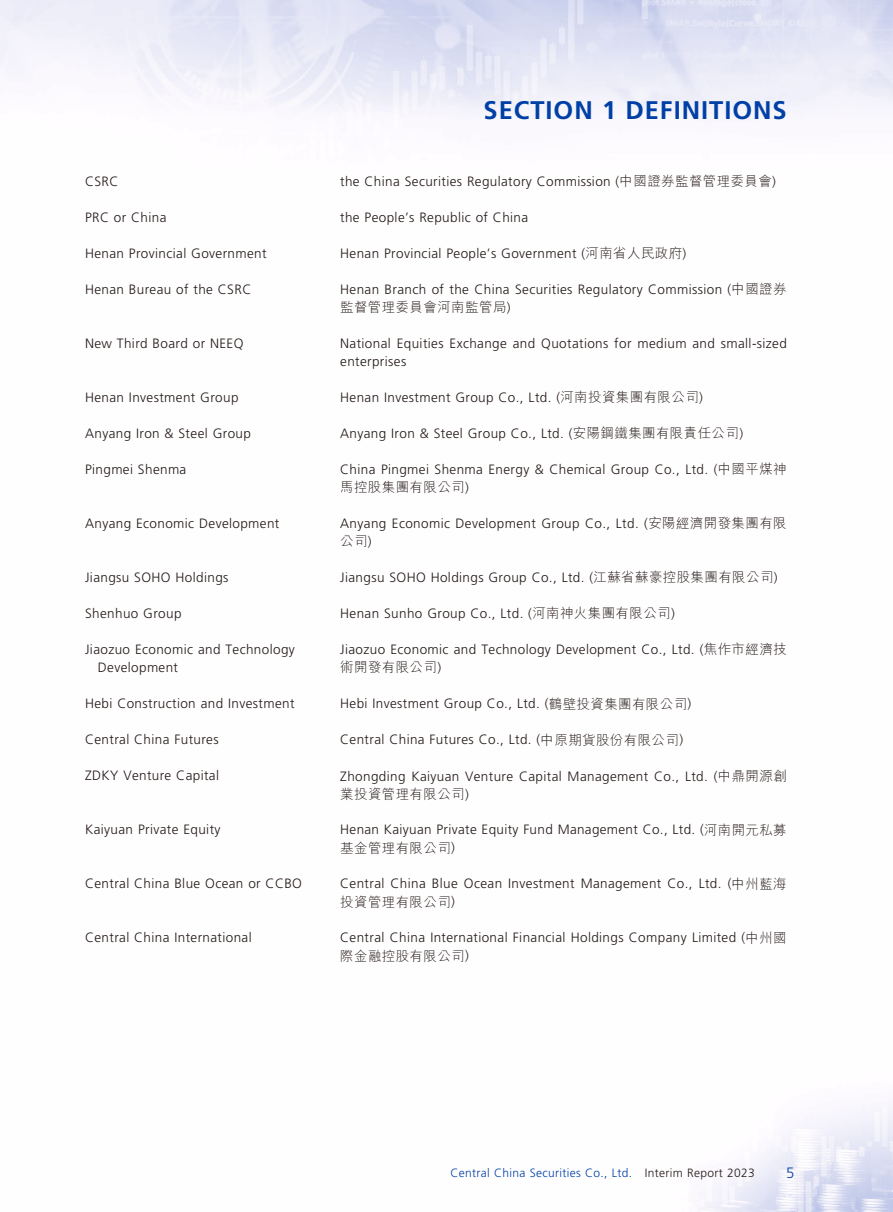
<style>
.page{position:relative;width:893px;height:1212px;background:#fff}
.page>*{position:absolute;margin:0;border:0;box-sizing:border-box;transform-origin:0 0}
.t1{font:700 25.5px "Frutiger LT Std";letter-spacing:.04em;color:#0040a6}
.t2{font:300 15px "Frutiger LT Std";color:#0040a6}
.t3{font:300 13.5px/18px "Frutiger LT Std";letter-spacing:.03em;color:#231916}
.t4{font:300 13.5px "M Hei HK";letter-spacing:.03em;color:#231916}
.t5{font:300 12px "Frutiger LT Std";letter-spacing:.03em;color:#0040a6}
.s1{font-family:"M Hei HK"}
.s2{font-family:"Frutiger LT Std"}
.s3{color:#231916}
</style>
<div class="page">
<img style="left:0;top:0;width:893px;height:1212px">
<h1 class="t1" style="left:484px;top:95px;width:305px">SECTION 1 DEFINITIONS</h1>
<p class="t3" style="left:85px;top:172px;width:35px">CSRC</p>
<p class="t3" style="left:340px;top:172px;width:437px">the China Securities Regulatory Commission (<span class="s1">中國證券監督管理委員會</span>)</p>
<p class="t3" style="left:85px;top:208px;width:83px">PRC or China</p>
<p class="t3" style="left:340px;top:208px;width:190px">the People’s Republic of China</p>
<p class="t3" style="left:85px;top:244px;width:183px">Henan Provincial Government</p>
<p class="t3" style="left:340px;top:244px;width:348px">Henan Provincial People’s Government (<span class="s1">河南省人民政府</span>)</p>
<p class="t3" style="left:85px;top:280px;width:168px">Henan Bureau of the CSRC</p>
<p class="t3" style="left:340px;top:280px;width:448px">Henan Branch of the China Securities Regulatory Commission (<span class="s1">中國證券</span></p>
<p class="t4" style="left:340px;top:301px;width:172px">監督管理委員會河南監管局<span class="s2">)</span></p>
<p class="t3" style="left:85px;top:334px;width:160px">New Third Board or NEEQ</p>
<p class="t3" style="left:340px;top:334px;width:448px">National Equities Exchange and Quotations for medium and small-sized enterprises</p>
<p class="t3" style="left:85px;top:388px;width:155px">Henan Investment Group</p>
<p class="t3" style="left:340px;top:388px;width:364px">Henan Investment Group Co., Ltd. (<span class="s1">河南投資集團有限公司</span>)</p>
<p class="t3" style="left:85px;top:424px;width:167px">Anyang Iron &amp; Steel Group</p>
<p class="t3" style="left:340px;top:424px;width:404px">Anyang Iron &amp; Steel Group Co., Ltd. (<span class="s1">安陽鋼鐵集團有限責任公司</span>)</p>
<p class="t3" style="left:85px;top:460px;width:103px">Pingmei Shenma</p>
<p class="t3" style="left:340px;top:460px;width:448px">China Pingmei Shenma Energy &amp; Chemical Group Co., Ltd. (<span class="s1">中國平煤神</span></p>
<p class="t4" style="left:340px;top:481px;width:130px">馬控股集團有限公司<span class="s2">)</span></p>
<p class="t3" style="left:85px;top:514px;width:196px">Anyang Economic Development</p>
<p class="t3" style="left:340px;top:514px;width:448px">Anyang Economic Development Group Co., Ltd. (<span class="s1">安陽經濟開發集團有限</span></p>
<p class="t4" style="left:340px;top:535px;width:33px">公司<span class="s2">)</span></p>
<p class="t3" style="left:85px;top:568px;width:145px">Jiangsu SOHO Holdings</p>
<p class="t3" style="left:340px;top:568px;width:439px">Jiangsu SOHO Holdings Group Co., Ltd. (<span class="s1">江蘇省蘇豪控股集團有限公司</span>)</p>
<p class="t3" style="left:85px;top:604px;width:98px">Shenhuo Group</p>
<p class="t3" style="left:340px;top:604px;width:336px">Henan Sunho Group Co., Ltd. (<span class="s1">河南神火集團有限公司</span>)</p>
<p class="t3" style="left:98px;top:640px;width:199px;text-indent:-13px">Jiaozuo Economic and Technology<br>Development</p>
<p class="t3" style="left:340px;top:640px;width:448px">Jiaozuo Economic and Technology Development Co., Ltd. (<span class="s1">焦作市經濟技</span></p>
<p class="t4" style="left:340px;top:661px;width:102px">術開發有限公司<span class="s2">)</span></p>
<p class="t3" style="left:85px;top:694px;width:211px">Hebi Construction and Investment</p>
<p class="t3" style="left:340px;top:694px;width:353px">Hebi Investment Group Co., Ltd. (<span class="s1">鶴壁投資集團有限公司</span>)</p>
<p class="t3" style="left:85px;top:730px;width:135px">Central China Futures</p>
<p class="t3" style="left:340px;top:730px;width:344px">Central China Futures Co., Ltd. (<span class="s1">中原期貨股份有限公司</span>)</p>
<p class="t3" style="left:85px;top:766px;width:135px">ZDKY Venture Capital</p>
<p class="t3" style="left:340px;top:767px;width:448px">Zhongding Kaiyuan Venture Capital Management Co., Ltd. (<span class="s1">中鼎開源創</span></p>
<p class="t4" style="left:340px;top:787px;width:130px">業投資管理有限公司<span class="s2">)</span></p>
<p class="t3" style="left:85px;top:820px;width:137px">Kaiyuan Private Equity</p>
<p class="t3" style="left:340px;top:820px;width:448px">Henan Kaiyuan Private Equity Fund Management Co., Ltd. (<span class="s1">河南開元私募</span></p>
<p class="t4" style="left:340px;top:841px;width:116px">基金管理有限公司<span class="s2">)</span></p>
<p class="t3" style="left:85px;top:874px;width:218px">Central China Blue Ocean or CCBO</p>
<p class="t3" style="left:340px;top:874px;width:448px">Central China Blue Ocean Investment Management Co., Ltd. (<span class="s1">中州藍海</span></p>
<p class="t4" style="left:340px;top:895px;width:116px">投資管理有限公司<span class="s2">)</span></p>
<p class="t3" style="left:85px;top:928px;width:168px">Central China International</p>
<p class="t3" style="left:340px;top:928px;width:448px">Central China International Financial Holdings Company Limited (<span class="s1">中州國</span></p>
<p class="t4" style="left:340px;top:949px;width:130px">際金融控股有限公司<span class="s2">)</span></p>
<p class="t5" style="left:450px;top:1166px;width:306px">Central China Securities Co., Ltd. <span class="s3">Interim Report 2023</span></p>
<p class="t2" style="left:786px;top:1164px;width:10px">5</p>
</div>
